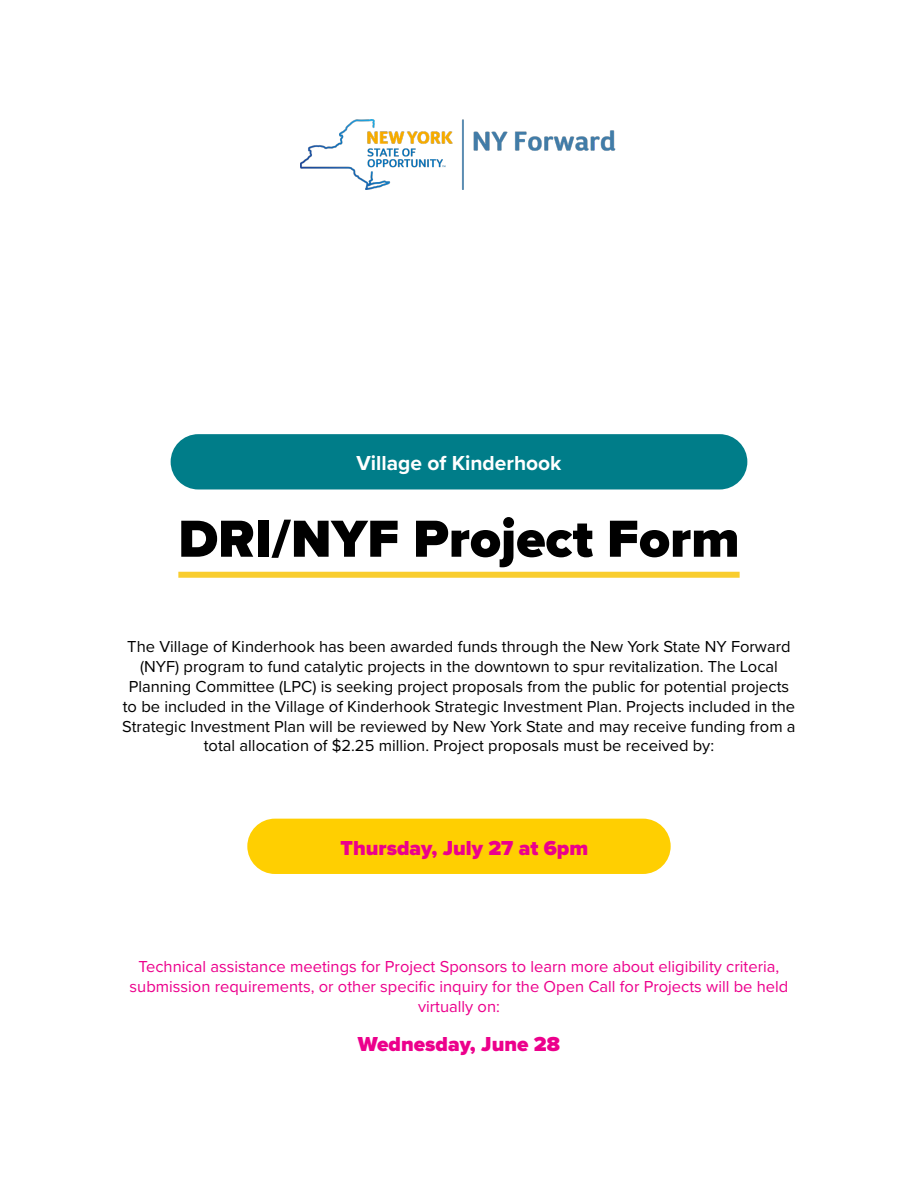
<style>
.page{position:relative;width:918px;height:1188px;background:#fff}
.page>*{position:absolute;margin:0;border:0;box-sizing:border-box;transform-origin:0 0}
.t1{font:900 54px "Proxima Nova";color:#000}
.t2{font:900 21px "Proxima Nova";color:#ec008c}
.t3{font:700 21px "Proxima Nova";color:#fff}
.t4{font:16.5px/19.8px "Proxima Nova";color:#000;text-align:center}
.t5{font:16.5px/19.8px "Proxima Nova";color:#ec008c;text-align:center}
</style>
<div class="page">
<div style="left:171px;top:434px;width:576px;height:55px;background:#007d89;border-radius:28px"></div>
<div style="left:247px;top:819px;width:424px;height:55px;background:#ffcf01;border-radius:28px"></div>
<div style="left:178px;top:572px;width:562px;height:6px;background:#f9cd2e"></div>
<img style="left:301px;top:120px;width:315px;height:70px">
<p class="t3" style="left:356px;top:448px;width:207px">Village of Kinderhook</p>
<h1 class="t1" style="left:178px;top:498px;width:563px">DRI/NYF Project Form</h1>
<p class="t4" style="left:122px;top:636px;width:675px">The Village of Kinderhook has been awarded funds through the New York State NY Forward (NYF) program to fund catalytic projects in the downtown to spur revitalization. The Local Planning Committee (LPC) is seeking project proposals from the public for potential projects to be included in the Village of Kinderhook Strategic Investment Plan. Projects included in the Strategic Investment Plan will be reviewed by New York State and may receive funding from a total allocation of $2.25 million. Project proposals must be received by:</p>
<p class="t2" style="left:341px;top:832px;width:249px">Thursday, July 27 at 6pm</p>
<p class="t5" style="left:130px;top:956px;width:660px">Technical assistance meetings for Project Sponsors to learn more about eligibility criteria, submission requirements, or other specific inquiry for the Open Call for Projects will be held virtually on:</p>
<p class="t2" style="left:358px;top:1029px;width:204px">Wednesday, June 28</p>
</div>
